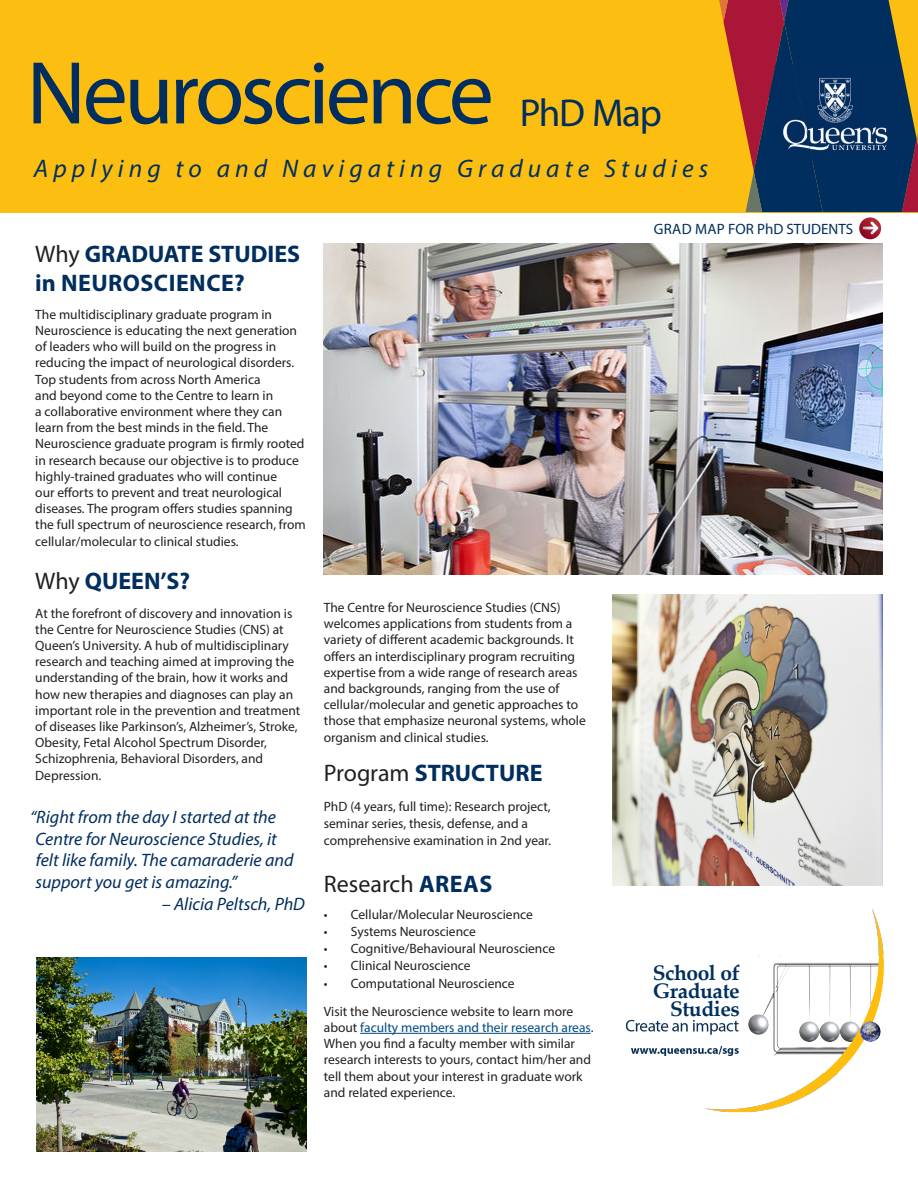
<style>
.page{position:relative;width:918px;height:1188px;background:#fff}
.page>*{position:absolute;margin:0;border:0;box-sizing:border-box;transform-origin:0 0}
.t1{font:90px "Myriad Pro";letter-spacing:-.04em;color:#002e5e}
.t2{font:39px "Myriad Pro";letter-spacing:-.035em;color:#002e5e}
.t3{font:italic 25.5px "Myriad Pro";letter-spacing:.2em;color:#00305f}
.headings{font:700 24px/28.8px "Myriad Pro";color:#002e5e}
.headings-2{font:24px "Myriad Pro";color:#231f20}
.t4{font:700 21px "Palatino Linotype";letter-spacing:-.02em;color:#00305f}
.t5{font:italic 18px/21.6px "Myriad Pro";color:#002e5e}
.headings-3{font:15px "Myriad Pro";color:#002e5e}
.headings-4{font:13.5px/16.2px "Myriad Pro";color:#231f20}
.s1{font-weight:400;color:#231f20}
.s2{font-weight:700;color:#002e5e}
.s3{color:#004b84}
</style>
<div class="page">
<div style="left:0;top:0;width:918px;height:212px;background:#fdbe12"></div>
<svg style="left:719px;top:0;width:199px;height:212px"></svg>
<img style="left:769px;top:64px;width:24px;height:98px">
<img style="left:793px;top:63px;width:108px;height:99px">
<svg style="left:859px;top:217px;width:22px;height:22px"></svg>
<svg style="left:863px;top:222px;width:16px;height:13px"></svg>
<hr style="left:360px;top:1033px;width:231px;height:1px;background:#004b84">
<img style="left:626px;top:908px;width:258px;height:205px">
<img style="left:612px;top:594px;width:271px;height:292px">
<img style="left:324px;top:244px;width:559px;height:331px">
<img style="left:36px;top:958px;width:271px;height:194px">
<p class="t1" style="left:27px;top:38px;width:469px">Neuroscience</p>
<p class="t2" style="left:520px;top:89px;width:143px">PhD Map</p>
<p class="t3" style="left:34px;top:153px;width:676px">Applying to and Navigating Graduate Studies</p>
<p class="headings" style="left:35px;top:239px;width:266px"><span class="s1">Why</span> GRADUATE STUDIES in NEUROSCIENCE?</p>
<p class="headings-4" style="left:35px;top:306px;width:272px">The multidisciplinary graduate program in Neuroscience is educating the next generation of leaders who will build on the progress in reducing the impact of neurological disorders.<br>Top students from across North America<br>and beyond come to the Centre to learn in<br>a collaborative environment where they can learn from the best minds in the field. The Neuroscience graduate program is firmly rooted in research because our objective is to produce highly-trained graduates who will continue<br>our efforts to prevent and treat neurological diseases. The program offers studies spanning the full spectrum of neuroscience research, from cellular/molecular to clinical studies.</p>
<p class="headings" style="left:35px;top:566px;width:156px"><span class="s1">Why</span> QUEEN’S?</p>
<p class="headings-4" style="left:35px;top:605px;width:267px">At the forefront of discovery and innovation is the Centre for Neuroscience Studies (CNS) at Queen’s University. A hub of multidisciplinary research and teaching aimed at improving the understanding of the brain, how it works and how new therapies and diagnoses can play an important role in the prevention and treatment of diseases like Parkinson’s, Alzheimer’s, Stroke, Obesity, Fetal Alcohol Spectrum Disorder, Schizophrenia, Behavioral Disorders, and Depression.</p>
<p class="headings-4" style="left:324px;top:599px;width:264px">The Centre for Neuroscience Studies (CNS) welcomes applications from students from a variety of different academic backgrounds. It offers an interdisciplinary program recruiting expertise from a wide range of research areas and backgrounds, ranging from the use of cellular/molecular and genetic approaches to those that emphasize neuronal systems, whole organism and clinical studies.</p>
<p class="headings" style="left:324px;top:758px;width:220px"><span class="s1">Program</span> STRUCTURE</p>
<p class="headings-4" style="left:324px;top:797px;width:229px;line-height:17.2px">PhD (4 years, full time): Research project, seminar series, thesis, defense, and a comprehensive examination in 2nd year.</p>
<p class="headings-2" style="left:324px;top:869px;width:170px">Research <span class="s2">AREAS</span></p>
<p class="headings-4" style="left:324px;top:906px;width:211px">• Cellular/Molecular Neuroscience</p>
<p class="headings-4" style="left:324px;top:923px;width:154px">• Systems Neuroscience</p>
<p class="headings-4" style="left:324px;top:940px;width:233px">• Cognitive/Behavioural Neuroscience</p>
<p class="headings-4" style="left:324px;top:957px;width:148px">• Clinical Neuroscience</p>
<p class="headings-4" style="left:324px;top:975px;width:192px">• Computational Neuroscience</p>
<p class="headings-4" style="left:324px;top:1003px;width:271px">Visit the Neuroscience website to learn more about <span class="s3">faculty members and their research areas</span>.<br>When you find a faculty member with similar research interests to yours, contact him/her and tell them about your interest in graduate work and related experience.</p>
<p class="t5" style="left:30px;top:806px;width:265px">“Right from the day I started at the Centre for Neuroscience Studies, it felt like family. The camaraderie and support you get is amazing.”</p>
<p class="t5" style="left:162px;top:892px;width:145px">– Alicia Peltsch, PhD</p>
<p class="headings-3" style="left:654px;top:220px;width:201px">GRAD MAP FOR PhD STUDENTS</p>
<p class="t4" style="left:653px;top:958px;width:89px">School of</p>
<p class="t4" style="left:653px;top:976px;width:88px">Graduate</p>
<p class="t4" style="left:670px;top:994px;width:71px">Studies</p>
</div>
